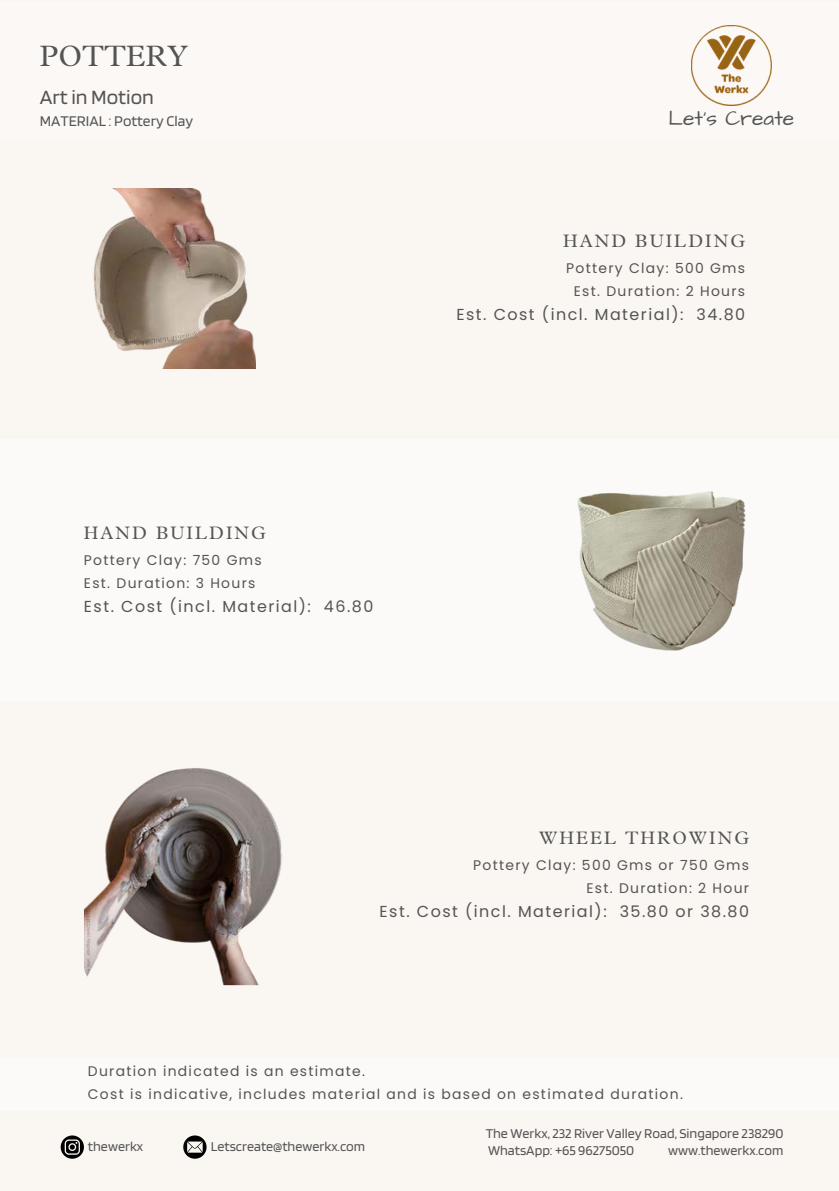
<style>
.page{position:relative;width:839px;height:1191px;background:#fff}
.page>*{position:absolute;margin:0;border:0;box-sizing:border-box;transform-origin:0 0}
.t1{font:36px "Linotype Devanagari";color:#545454}
.t2{font:22px "Linotype Devanagari";letter-spacing:.095em;color:#545454}
.t3{font:21.2px "Architects Daughter";color:#545454}
.t4{font:21.2px "Blinker";color:#545454}
.t5{font:16px "Poppins";letter-spacing:.095em;color:#545454}
.t6{font:15.6px "Blinker";color:#545454}
.t7{font:14px "Poppins";letter-spacing:.095em;color:#545454}
.t8{font:14px "Blinker";color:#545454}
</style>
<div class="page">
<div style="left:0;top:0;width:838px;height:1191px;background:#faf6f2"></div>
<div style="left:0;top:2px;width:838px;height:138px;background:#fbf8f6"></div>
<div style="left:0;top:439px;width:838px;height:262px;background:#fcfaf8"></div>
<img style="left:691px;top:26px;width:80px;height:79px">
<img style="left:93px;top:188px;width:162px;height:180px">
<img style="left:84px;top:768px;width:198px;height:217px">
<img style="left:577px;top:491px;width:168px;height:160px">
<div style="left:0;top:1058px;width:838px;height:53px;background:#fcfaf8"></div>
<svg style="left:61px;top:1135px;width:23px;height:24px"></svg>
<svg style="left:183px;top:1135px;width:23px;height:24px"></svg>
<p class="t1" style="left:40px;top:32px;width:150px">POTTERY</p>
<p class="t4" style="left:40px;top:84px;width:115px">Art in Motion</p>
<p class="t6" style="left:40px;top:111px;width:155px">MATERIAL : Pottery Clay</p>
<p class="t2" style="left:84px;top:518px;width:183px">HAND BUILDING</p>
<p class="t7" style="left:84px;top:573px;width:173px">Est. Duration: 3 Hours</p>
<p class="t5" style="left:84px;top:595px;width:291px">Est. Cost (incl. Material): 46.80</p>
<p class="t7" style="left:84px;top:550px;width:179px">Pottery Clay: 750 Gms</p>
<p class="t3" style="left:668px;top:104px;width:127px">Let’s Create</p>
<p class="t2" style="left:563px;top:226px;width:183px">HAND BUILDING</p>
<p class="t7" style="left:574px;top:281px;width:173px">Est. Duration: 2 Hours</p>
<p class="t5" style="left:456px;top:303px;width:290px">Est. Cost (incl. Material): 34.80</p>
<p class="t7" style="left:566px;top:258px;width:180px">Pottery Clay: 500 Gms</p>
<p class="t2" style="left:539px;top:823px;width:211px">WHEEL THROWING</p>
<p class="t7" style="left:586px;top:878px;width:164px">Est. Duration: 2 Hour</p>
<p class="t5" style="left:379px;top:900px;width:371px">Est. Cost (incl. Material): 35.80 or 38.80</p>
<p class="t7" style="left:473px;top:855px;width:277px">Pottery Clay: 500 Gms or 750 Gms</p>
<p class="t7" style="left:88px;top:1061px;width:279px">Duration indicated is an estimate.</p>
<p class="t7" style="left:88px;top:1085px;width:596px">Cost is indicative, includes material and is based on estimated duration.</p>
<p class="t8" style="left:485px;top:1124px;width:299px">The Werkx, 232 River Valley Road, Singapore 238290</p>
<p class="t8" style="left:88px;top:1137px;width:57px">thewerkx</p>
<p class="t8" style="left:211px;top:1137px;width:156px">Letscreate@thewerkx.com</p>
<p class="t8" style="left:488px;top:1141px;width:148px">WhatsApp: +65 96275050</p>
<p class="t8" style="left:668px;top:1141px;width:117px">www.thewerkx.com</p>
</div>
